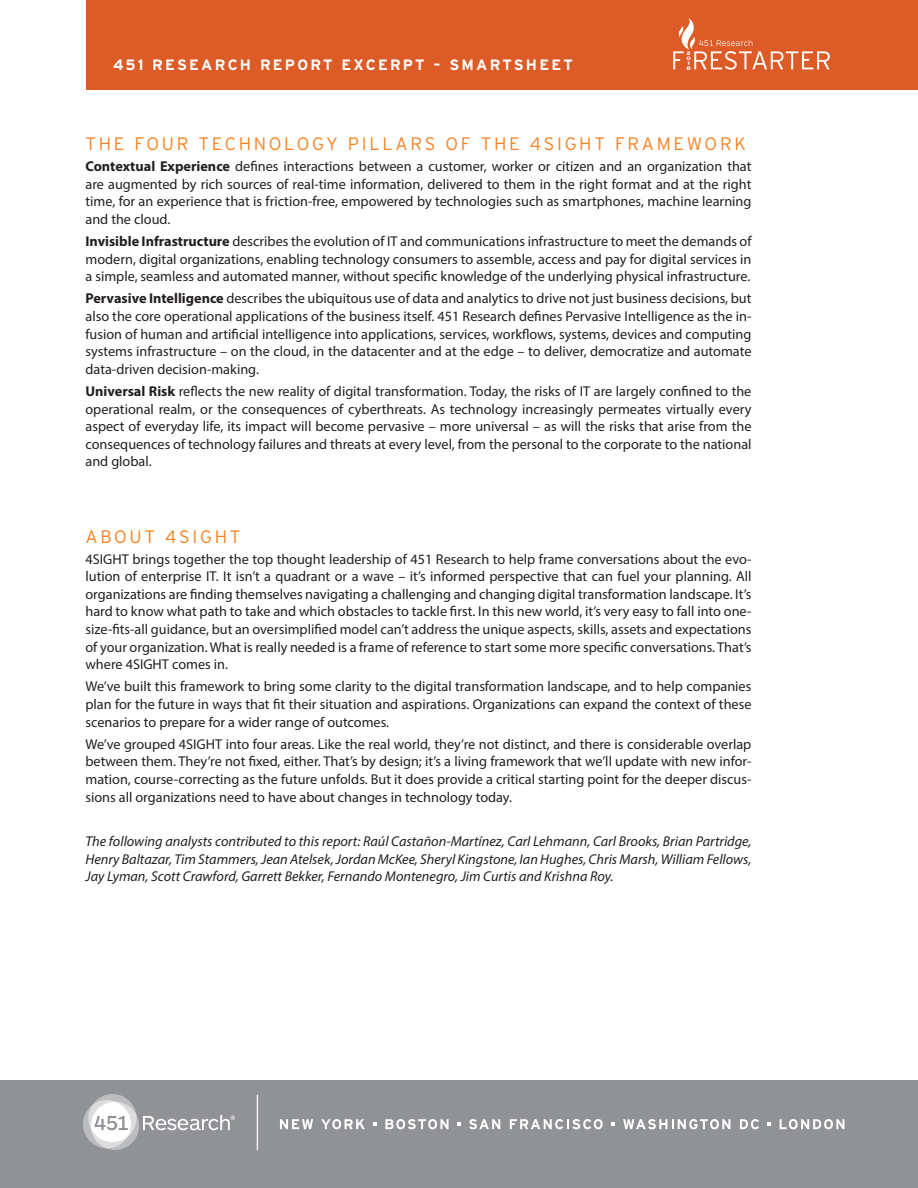
<style>
.page{position:relative;width:918px;height:1188px;background:#fff}
.page>*{position:absolute;margin:0;border:0;box-sizing:border-box;transform-origin:0 0}
.Hed_30_Shorter{font:300 18px "Interstate";letter-spacing:.15em;color:#f58220}
.t1{font:700 15px "Interstate";letter-spacing:.15em;color:#fff}
.Myriad_Body{font:14.25px/17.7px "Myriad Pro";color:#231f20;text-align:justify}
.Myriad_Body-2{font:italic 14.25px/17.7px "Myriad Pro";color:#231f20;text-align:justify}
.s1{font-weight:700}
</style>
<div class="page">
<div style="left:0;top:1080px;width:918px;height:108px;background:#919295"></div>
<hr style="left:257px;top:1095px;width:1px;height:55px;background:#fff">
<svg style="left:83px;top:1094px;width:152px;height:56px"></svg>
<svg style="left:280px;top:1119px;width:33px;height:10px"></svg>
<svg style="left:321px;top:1119px;width:44px;height:10px"></svg>
<svg style="left:385px;top:1119px;width:64px;height:10px"></svg>
<svg style="left:469px;top:1119px;width:31px;height:10px"></svg>
<svg style="left:510px;top:1119px;width:93px;height:10px"></svg>
<svg style="left:623px;top:1119px;width:107px;height:10px"></svg>
<svg style="left:740px;top:1119px;width:19px;height:10px"></svg>
<svg style="left:780px;top:1119px;width:64px;height:10px"></svg>
<svg style="left:373px;top:1122px;width:4px;height:4px"></svg>
<svg style="left:457px;top:1122px;width:4px;height:4px"></svg>
<svg style="left:611px;top:1122px;width:4px;height:4px"></svg>
<svg style="left:768px;top:1122px;width:3px;height:4px"></svg>
<div style="left:86px;top:0;width:832px;height:90px;background:#dc5b26"></div>
<svg style="left:673px;top:18px;width:157px;height:52px"></svg>
<p class="t1" style="left:113px;top:55px;width:461px">451 RESEARCH REPORT EXCERPT – SMARTSHEET</p>
<p class="Hed_30_Shorter" style="left:86px;top:133px;width:662px">THE FOUR TECHNOLOGY PILLARS OF THE 4SIGHT FRAMEWORK</p>
<p class="Myriad_Body" style="left:86px;top:157px;width:667px"><span class="s1">Contextual Experience</span> defines interactions between a customer, worker or citizen and an organization that are augmented by rich sources of real-time information, delivered to them in the right format and at the right time, for an experience that is friction-free, empowered by technologies such as smartphones, machine learning and the cloud.</p>
<p class="Myriad_Body" style="left:86px;top:232px;width:668px"><span class="s1">Invisible Infrastructure</span> describes the evolution of IT and communications infrastructure to meet the demands of modern, digital organizations, enabling technology consumers to assemble, access and pay for digital services in a simple, seamless and automated manner, without specific knowledge of the underlying physical infrastructure.</p>
<p class="Myriad_Body" style="left:86px;top:289px;width:668px"><span class="s1">Pervasive Intelligence</span> describes the ubiquitous use of data and analytics to drive not just business decisions, but also the core operational applications of the business itself. 451 Research defines Pervasive Intelligence as the in&shy;fusion of human and artificial intelligence into applications, services, workflows, systems, devices and computing systems infrastructure – on the cloud, in the datacenter and at the edge – to deliver, democratize and automate data-driven decision-making.</p>
<p class="Myriad_Body" style="left:86px;top:382px;width:668px"><span class="s1">Universal Risk</span> reflects the new reality of digital transformation. Today, the risks of IT are largely confined to the operational realm, or the consequences of cyberthreats. As technology increasingly permeates virtually every aspect of everyday life, its impact will become pervasive – more universal – as will the risks that arise from the consequences of technology failures and threats at every level, from the personal to the corporate to the national and global.</p>
<p class="Hed_30_Shorter" style="left:86px;top:526px;width:156px">ABOUT 4SIGHT</p>
<p class="Myriad_Body" style="left:86px;top:550px;width:668px">4SIGHT brings together the top thought leadership of 451 Research to help frame conversations about the evo&shy;lution of enterprise IT. It isn’t a quadrant or a wave – it’s informed perspective that can fuel your planning. All organizations are finding themselves navigating a challenging and changing digital transformation landscape. It’s hard to know what path to take and which obstacles to tackle first. In this new world, it’s very easy to fall into one&shy;size-fits-all guidance, but an oversimplified model can’t address the unique aspects, skills, assets and expectations of your organization. What is really needed is a frame of reference to start some more specific conversations. That’s where 4SIGHT comes in.</p>
<p class="Myriad_Body" style="left:86px;top:678px;width:668px">We’ve built this framework to bring some clarity to the digital transformation landscape, and to help companies plan for the future in ways that fit their situation and aspirations. Organizations can expand the context of these scenarios to prepare for a wider range of outcomes.</p>
<p class="Myriad_Body" style="left:86px;top:735px;width:668px">We’ve grouped 4SIGHT into four areas. Like the real world, they’re not distinct, and there is considerable overlap between them. They’re not fixed, either. That’s by design; it’s a living framework that we’ll update with new infor&shy;mation, course-correcting as the future unfolds. But it does provide a critical starting point for the deeper discus&shy;sions all organizations need to have about changes in technology today.</p>
<p class="Myriad_Body-2" style="left:86px;top:832px;width:668px">The following analysts contributed to this report: Raúl Castañon-Martínez, Carl Lehmann, Carl Brooks, Brian Partridge, Henry Baltazar, Tim Stammers, Jean Atelsek, Jordan McKee, Sheryl Kingstone, Ian Hughes, Chris Marsh, William Fellows, Jay Lyman, Scott Crawford, Garrett Bekker, Fernando Montenegro, Jim Curtis and Krishna Roy.</p>
</div>
